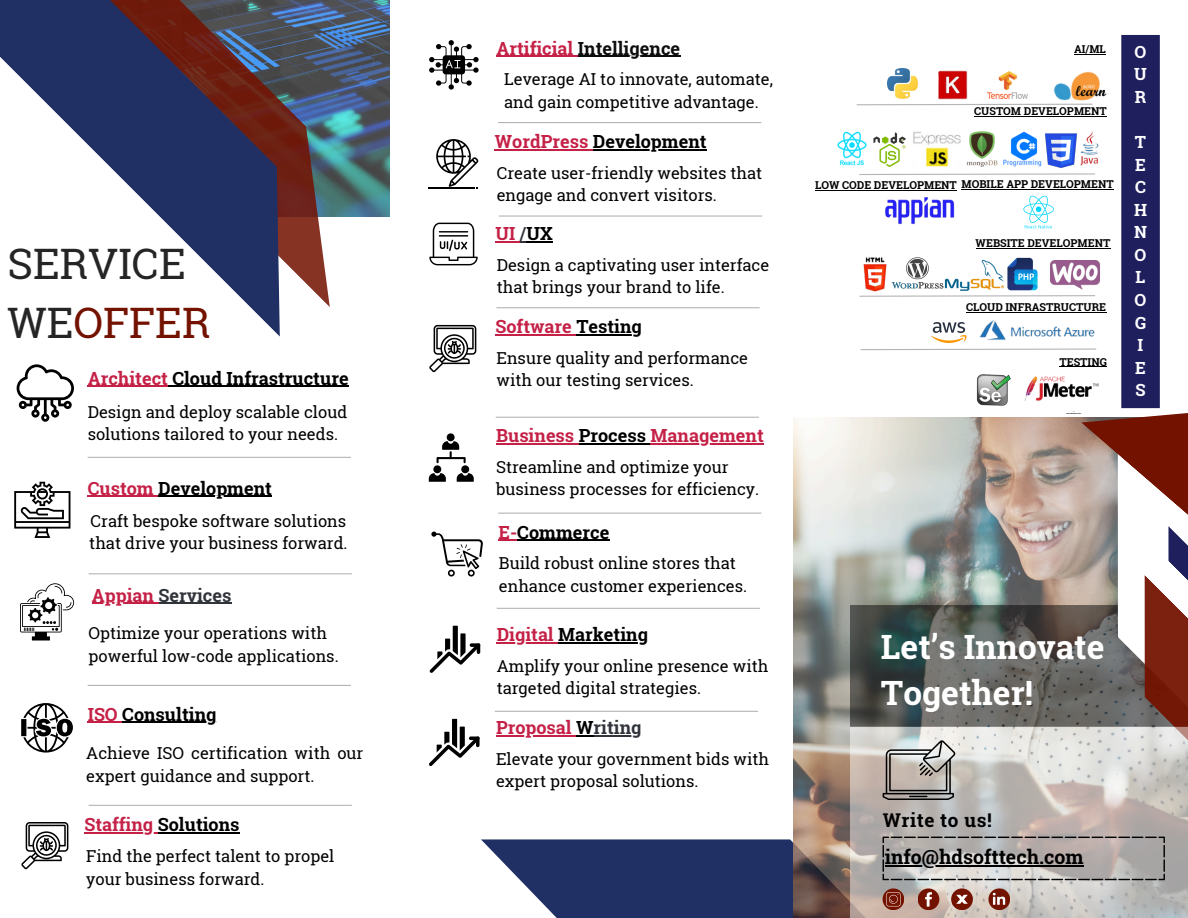
<style>
.page{position:relative;width:1188px;height:918px;background:#fff}
.page>*{position:absolute;margin:0;border:0;box-sizing:border-box;transform-origin:0 0}
.t1{font:42px/58.5px "Roboto Slab";color:#252525}
.t2{font:700 33.45px/46.3px "Roboto Slab";color:#fff}
.t3{font:700 19.5px "Roboto Slab";color:#000}
.t4{font:700 18.9px "Roboto Slab";letter-spacing:.03em;color:#000}
.t5{font:700 18.15px "Roboto Slab";color:#000}
.t6{font:700 18.15px "Roboto Slab";color:#c52147}
.t7{font:700 18.15px "Roboto Slab";color:#0d0d0d}
.t8{font:700 18.15px "Roboto Slab";color:#31343b}
.t9{font:700 16.8px/22.6px "Roboto Slab";color:#fff;text-align:justify}
.t10{font:16.5px/22.5px "Roboto Slab";color:#000}
.t11{font:700 10.8px "Roboto Slab";color:#000}
.s1{color:#741200}
.s2{color:#c52147}
.s3{color:#31343b}
.s4{color:#000}
</style>
<div class="page">
<img style="left:330px;top:0;width:59px;height:43px">
<div style="left:481px;top:839px;width:432px;height:79px;background:#213064"></div>
<svg style="left:16px;top:43px;width:374px;height:827px"></svg>
<svg style="left:280px;top:0;width:50px;height:307px;background:#715e64"></svg>
<svg style="left:0;top:0;width:280px;height:337px"></svg>
<img style="left:794px;top:417px;width:56px;height:501px">
<svg style="left:21px;top:822px;width:47px;height:47px"></svg>
<hr style="left:84px;top:833px;width:74px;height:1px;background:#c52147">
<hr style="left:158px;top:833px;width:82px;height:1px;background:#000">
<hr style="left:497px;top:608px;width:263px;height:1px;background:#b4b5b4">
<hr style="left:88px;top:457px;width:263px;height:1px;background:#b4b5b4">
<svg style="left:17px;top:364px;width:57px;height:58px"></svg>
<svg style="left:14px;top:482px;width:56px;height:56px"></svg>
<svg style="left:20px;top:583px;width:54px;height:58px"></svg>
<hr style="left:89px;top:573px;width:263px;height:1px;background:#b4b5b4">
<svg style="left:430px;top:626px;width:50px;height:47px"></svg>
<hr style="left:499px;top:215px;width:263px;height:2px;background:#b4b5b4">
<hr style="left:429px;top:187px;width:46px;height:2px;background:#000">
<svg style="left:436px;top:139px;width:42px;height:50px"></svg>
<hr style="left:498px;top:122px;width:263px;height:1px;background:#b4b5b4">
<div style="left:447px;top:433px;width:8px;height:8px;background:#000;border-radius:50%"></div>
<svg style="left:437px;top:441px;width:29px;height:23px"></svg>
<svg style="left:429px;top:473px;width:17px;height:9px"></svg>
<div style="left:433px;top:465px;width:8px;height:8px;background:#000;border-radius:50%"></div>
<svg style="left:457px;top:473px;width:17px;height:9px"></svg>
<div style="left:461px;top:465px;width:8px;height:8px;background:#000;border-radius:50%"></div>
<hr style="left:496px;top:417px;width:263px;height:1px;background:#b4b5b4">
<svg style="left:429px;top:325px;width:47px;height:47px"></svg>
<hr style="left:496px;top:307px;width:264px;height:1px;background:#b4b5b4">
<svg style="left:431px;top:532px;width:52px;height:45px"></svg>
<hr style="left:498px;top:513px;width:263px;height:1px;background:#b4b5b4">
<svg style="left:429px;top:40px;width:50px;height:50px"></svg>
<svg style="left:850px;top:880px;width:338px;height:38px;background:#c4bfbb"></svg>
<svg style="left:883px;top:888px;width:21px;height:22px"></svg>
<svg style="left:886px;top:892px;width:15px;height:14px"></svg>
<div style="left:918px;top:888px;width:21px;height:22px;background:#741200;border-radius:50%"></div>
<svg style="left:925px;top:892px;width:7px;height:15px"></svg>
<div style="left:951px;top:888px;width:22px;height:22px;background:#741200;border-radius:50%"></div>
<svg style="left:956px;top:895px;width:12px;height:9px"></svg>
<svg style="left:988px;top:888px;width:22px;height:22px"></svg>
<svg style="left:993px;top:893px;width:13px;height:13px"></svg>
<img style="left:837px;top:132px;width:13px;height:34px">
<hr style="left:88px;top:685px;width:263px;height:1px;background:#b4b5b4">
<svg style="left:21px;top:703px;width:52px;height:50px"></svg>
<svg style="left:429px;top:223px;width:49px;height:42px"></svg>
<hr style="left:497px;top:642px;width:61px;height:1px;background:#c52147">
<hr style="left:558px;top:642px;width:90px;height:1px;background:#000">
<svg style="left:495px;top:241px;width:58px;height:1px"></svg>
<hr style="left:495px;top:149px;width:98px;height:1px;background:#c52147">
<hr style="left:593px;top:149px;width:114px;height:1px;background:#000">
<hr style="left:496px;top:443px;width:83px;height:2px;background:#c52147">
<hr style="left:579px;top:443px;width:72px;height:2px;background:#000">
<hr style="left:651px;top:443px;width:113px;height:2px;background:#c52147">
<hr style="left:495px;top:334px;width:81px;height:2px;background:#c52147">
<hr style="left:576px;top:334px;width:66px;height:2px;background:#000">
<svg style="left:499px;top:540px;width:18px;height:1px"></svg>
<hr style="left:517px;top:540px;width:92px;height:1px;background:#000">
<hr style="left:496px;top:56px;width:82px;height:1px;background:#c52147">
<hr style="left:578px;top:56px;width:102px;height:1px;background:#0d0d0d">
<hr style="left:88px;top:386px;width:80px;height:1px;background:#c52147">
<hr style="left:168px;top:386px;width:181px;height:1px;background:#000">
<hr style="left:88px;top:496px;width:70px;height:1px;background:#c52147">
<hr style="left:158px;top:496px;width:114px;height:1px;background:#000">
<hr style="left:92px;top:603px;width:67px;height:1px;background:#c52147">
<hr style="left:159px;top:603px;width:72px;height:1px;background:#31343b">
<hr style="left:815px;top:190px;width:142px;height:1px;background:#000">
<img style="left:850px;top:35px;width:338px;height:845px">
<hr style="left:88px;top:722px;width:34px;height:1px;background:#c52147">
<hr style="left:122px;top:722px;width:95px;height:1px;background:#000">
<hr style="left:89px;top:805px;width:263px;height:1px;background:#b4b5b4">
<hr style="left:495px;top:711px;width:263px;height:1px;background:#b4b5b4">
<svg style="left:429px;top:719px;width:51px;height:47px"></svg>
<hr style="left:496px;top:735px;width:80px;height:1px;background:#c52147">
<svg style="left:576px;top:735px;width:18px;height:1px"></svg>
<hr style="left:594px;top:735px;width:48px;height:1px;background:#31343b">
<h6 class="t1" style="left:8px;top:234px;width:204px">SERVICE<br>WE<span class="s1">OFFER</span></h6>
<p class="t5" style="left:88px;top:366px;width:262px"><span class="s2">Architect</span> Cloud Infrastructure</p>
<p class="t10" style="left:88px;top:400px;width:261px">Design and deploy scalable cloud solutions tailored to your needs.</p>
<h6 class="t5" style="left:88px;top:476px;width:186px"><span class="s2">Custom</span> Development</h6>
<h4 class="t10" style="left:89px;top:509px;width:260px">Craft bespoke software solutions that drive your business forward.</h4>
<h6 class="t8" style="left:92px;top:583px;width:141px"><span class="s2">Appian</span> Services</h6>
<p class="t10" style="left:89px;top:622px;width:251px">Optimize your operations with powerful low-code applications.</p>
<p class="t5" style="left:88px;top:702px;width:130px"><span class="s2">ISO</span> Consulting</p>
<h6 class="t10" style="left:86px;top:742px;width:279px">Achieve ISO certification with our expert guidance and support.</h6>
<h4 class="t5" style="left:84px;top:812px;width:157px"><span class="s2">Staffing</span> Solutions</h4>
<h4 class="t10" style="left:86px;top:844px;width:250px">Find the perfect talent to propel your business forward.</h4>
<h6 class="t7" style="left:496px;top:36px;width:185px"><span class="s2">Artificial</span> Intelligence</h6>
<p class="t11" style="left:1074px;top:41px;width:33px">AI/ML</p>
<h4 class="t10" style="left:504px;top:68px;width:270px">Leverage AI to innovate, automate, and gain competitive advantage.</h4>
<h6 class="t5" style="left:495px;top:129px;width:213px"><span class="s2">WordPress</span> Development</h6>
<p class="t10" style="left:497px;top:161px;width:267px">Create user-friendly websites that engage and convert visitors.</p>
<p class="t6" style="left:495px;top:221px;width:59px">UI <span class="s3">/</span><span class="s4">UX</span></p>
<h4 class="t10" style="left:497px;top:253px;width:274px">Design a captivating user interface that brings your brand to life.</h4>
<p class="t6" style="left:495px;top:314px;width:148px">Software <span class="s4">Testing</span></p>
<h6 class="t10" style="left:497px;top:346px;width:253px">Ensure quality and performance with our testing services.</h6>
<h4 class="t6" style="left:496px;top:423px;width:269px">Business <span class="s4">Process</span> Management</h4>
<p class="t10" style="left:496px;top:455px;width:265px">Streamline and optimize your business processes for efficiency.</p>
<p class="t5" style="left:499px;top:520px;width:112px"><span class="s2">E-</span>Commerce</p>
<p class="t10" style="left:499px;top:552px;width:250px">Build robust online stores that enhance customer experiences.</p>
<p class="t5" style="left:497px;top:622px;width:153px"><span class="s2">Digital</span> Marketing</p>
<h1 class="t10" style="left:497px;top:654px;width:273px">Amplify your online presence with targeted digital strategies.</h1>
<p class="t6" style="left:496px;top:715px;width:147px">Proposal <span class="s4">W</span><span class="s3">riting</span></p>
<h6 class="t10" style="left:496px;top:747px;width:275px">Elevate your government bids with expert proposal solutions.</h6>
<p class="t11" style="left:974px;top:104px;width:134px">CUSTOM DEVELOPMENT</p>
<h4 class="t11" style="left:815px;top:177px;width:300px">LOW CODE DEVELOPMENT MOBILE APP DEVELOPMENT</h4>
<h6 class="t11" style="left:976px;top:236px;width:136px">WEBSITE DEVELOPMENT</h6>
<p class="t11" style="left:966px;top:300px;width:141px">CLOUD INFRASTRUCTURE</p>
<h4 class="t11" style="left:1059px;top:354px;width:49px">TESTING</h4>
<p class="t2" style="left:881px;top:623px;width:225px">Let’s Innovate<br>Together!</p>
<h3 class="t4" style="left:883px;top:807px;width:110px">Write to us!</h3>
<h6 class="t3" style="left:885px;top:844px;width:200px">info@hdsofttech.com</h6>
<p class="t9" style="left:1134px;top:40px;width:14px">O U R</p>
<p class="t9" style="left:1134px;top:130px;width:15px">T E C H N O L O G</p>
<p class="t9" style="left:1135px;top:333px;width:12px;text-align:left">I<br>E<br>S</p>
</div>
